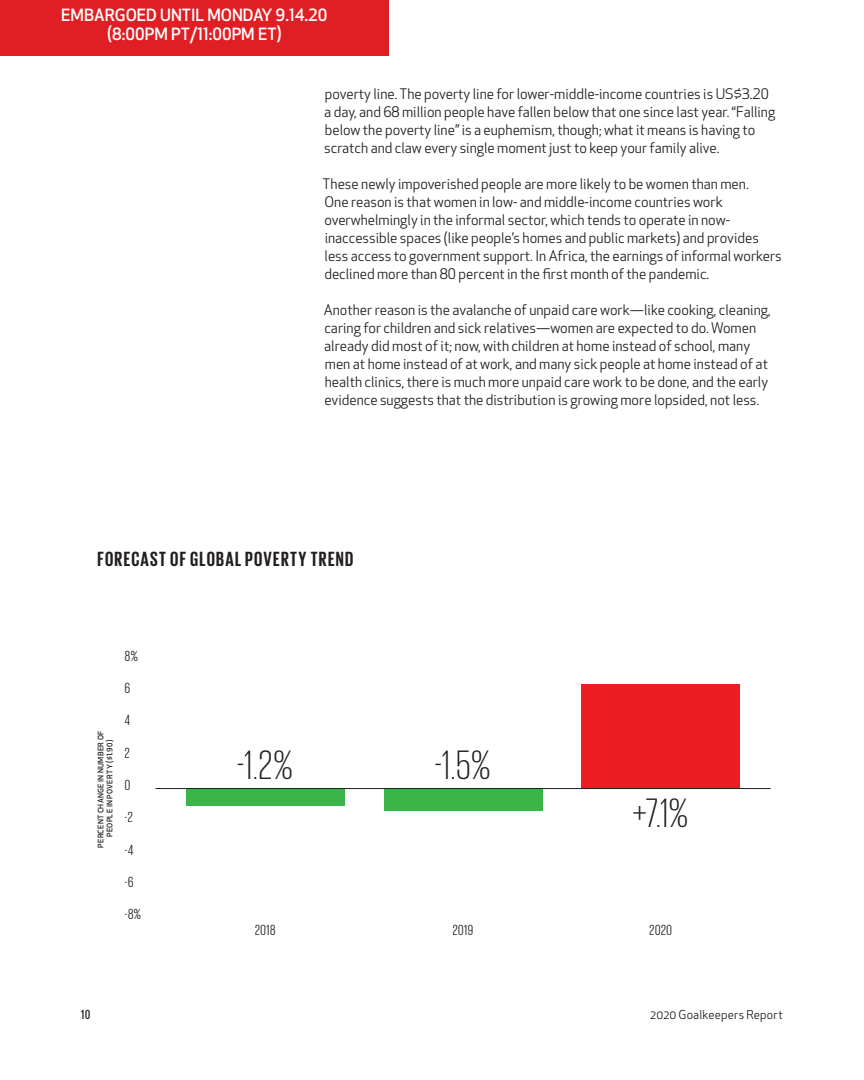
<style>
.page{position:relative;width:864px;height:1080px;background:#fff}
.page>*{position:absolute;margin:0;border:0;box-sizing:border-box;transform-origin:0 0}
.t1{font:300 42px "Giorgio Sans";color:#231f20}
.t2{font:700 21px "Giorgio Sans";letter-spacing:.055em;color:#231f20}
.Body3{font:500 16.5px/19.5px "Apex New";color:#fff;text-align:center}
.t3{font:15px/32.2px "Giorgio Sans";letter-spacing:.035em;color:#231f20}
.Body1{font:14.25px/18px "Apex New";color:#231f20}
.t4{font:500 13.5px "Giorgio Sans";color:#231f20}
.t5{font:12px "Apex New";letter-spacing:.02em;color:#231f20}
.t6{font:500 7.5px/9px "Apex New";letter-spacing:.045em;color:#231f20;text-align:center}
</style>
<div class="page">
<div style="left:186px;top:789px;width:158px;height:17px;background:#39b54a"></div>
<div style="left:384px;top:789px;width:158px;height:22px;background:#39b54a"></div>
<div style="left:582px;top:684px;width:158px;height:105px;background:#ed1d24"></div>
<hr style="left:155px;top:788px;width:616px;height:1px;background:#231f20">
<div style="left:0;top:0;width:389px;height:56px;background:#e01f24"></div>
<p class="Body3" style="left:61px;top:5px;width:268px">EMBARGOED UNTIL MONDAY 9.14.20 (8:00PM PT/11:00PM ET)</p>
<p class="Body1" style="left:324px;top:85px;width:453px">poverty line. The poverty line for lower-middle-income countries is US$3.20 a day, and 68 million people have fallen below that one since last year. “Falling below the poverty line” is a euphemism, though; what it means is having to scratch and claw every single moment just to keep your family alive.</p>
<p class="Body1" style="left:323px;top:175px;width:461px">These newly impoverished people are more likely to be women than men.<br>One reason is that women in low- and middle-income countries work overwhelmingly in the informal sector, which tends to operate in now&shy;inaccessible spaces (like people’s homes and public markets) and provides less access to government support. In Africa, the earnings of informal workers declined more than 80 percent in the first month of the pandemic.</p>
<p class="Body1" style="left:324px;top:301px;width:449px">Another reason is the avalanche of unpaid care work—like cooking, cleaning, caring for children and sick relatives—women are expected to do. Women already did most of it; now, with children at home instead of school, many men at home instead of at work, and many sick people at home instead of at health clinics, there is much more unpaid care work to be done, and the early evidence suggests that the distribution is growing more lopsided, not less.</p>
<p class="t2" style="left:98px;top:548px;width:257px">FORECAST OF GLOBAL POVERTY TREND</p>
<p class="t3" style="left:125px;top:639px;width:14px">8%<br>6</p>
<p class="t6" style="left:96px;top:848px;width:118px;rotate:-90deg">PERCENT CHANGE IN NUMBER OF<br>PEOPLE IN POVERTY ($1.90)</p>
<p class="t3" style="left:125px;top:704px;width:7px">4</p>
<p class="t3" style="left:125px;top:736px;width:6px">2</p>
<p class="t3" style="left:125px;top:768px;width:7px">0</p>
<p class="t3" style="left:125px;top:801px;width:9px">-2</p>
<p class="t3" style="left:125px;top:833px;width:10px">-4</p>
<p class="t3" style="left:125px;top:865px;width:10px">-6</p>
<p class="t3" style="left:125px;top:898px;width:17px">-8%</p>
<p class="t1" style="left:237px;top:744px;width:57px">-1.2%</p>
<p class="t3" style="left:255px;top:914px;width:22px">2018</p>
<p class="t1" style="left:435px;top:744px;width:57px">-1.5%</p>
<p class="t3" style="left:453px;top:914px;width:22px">2019</p>
<p class="t1" style="left:632px;top:793px;width:57px">+7.1%</p>
<p class="t3" style="left:650px;top:914px;width:24px">2020</p>
<p class="t4" style="left:81px;top:1008px;width:11px">10</p>
<p class="t5" style="left:650px;top:1007px;width:134px">2020 Goalkeepers Report</p>
</div>
